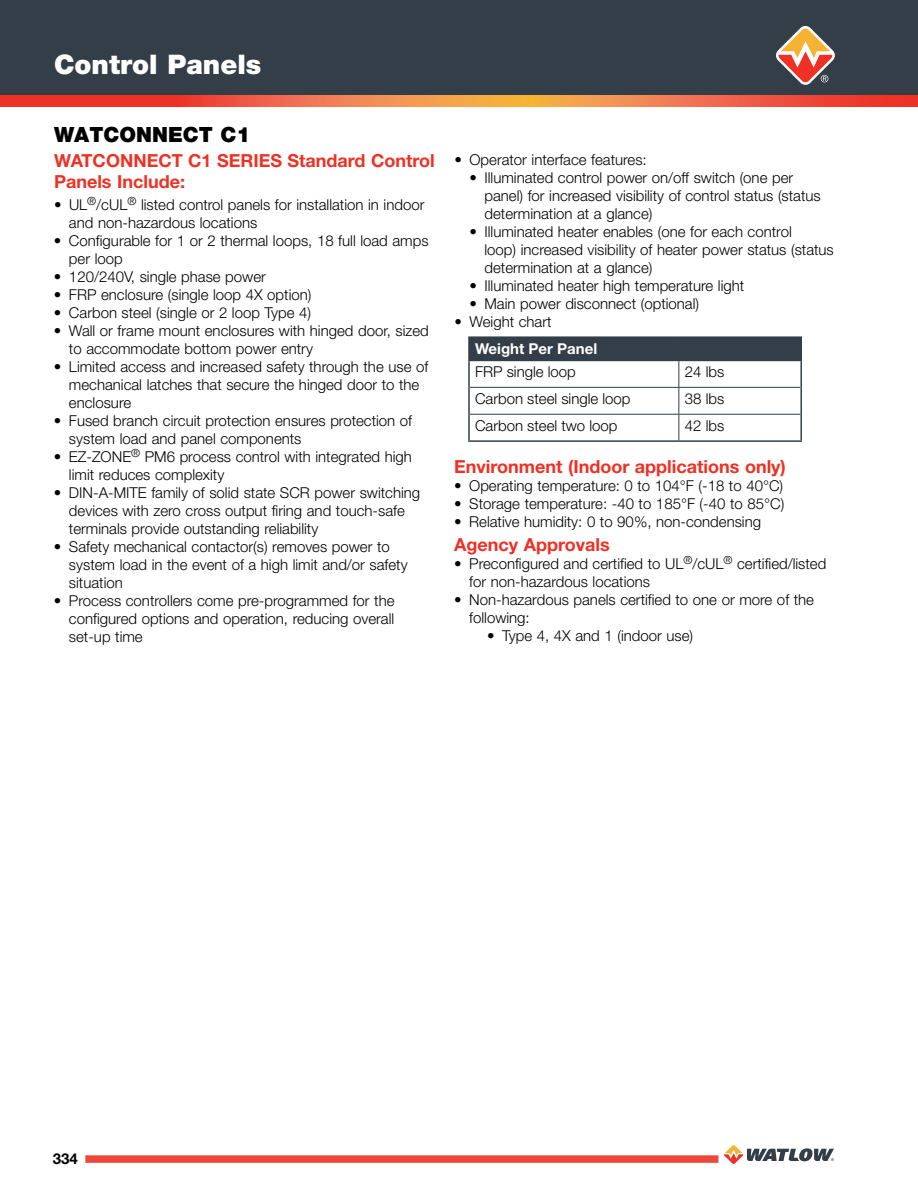
<style>
.page{position:relative;width:918px;height:1188px;background:#fff}
.page>*{position:absolute;margin:0;border:0;box-sizing:border-box;transform-origin:0 0}
.t1{font:900 27px "Helvetica Neue LT Std";color:#fff}
.t2{font:900 21px "Helvetica Neue LT Std";color:#000}
.t3{font:700 18px/21px "Helvetica Neue LT Std";color:#ee3124}
.t4{font:300 15px/18px "Helvetica Neue LT Std";color:#000}
.t5{font:700 15px "Helvetica Neue LT Std";color:#fff}
.t6{font:700 15px "Helvetica Neue LT Std";color:#000}
</style>
<div class="page">
<div style="left:85px;top:1155px;width:633px;height:8px;background:#f0463a"></div>
<svg style="left:724px;top:1145px;width:110px;height:19px"></svg>
<div style="left:0;top:0;width:918px;height:96px;background:#333e48"></div>
<svg style="left:0;top:96px;width:918px;height:11px;background:#f1673e"></svg>
<svg style="left:776px;top:26px;width:59px;height:59px"></svg>
<div style="left:469px;top:337px;width:332px;height:23px;background:#333e48"></div>
<hr style="left:468px;top:336px;width:211px;height:2px;background:#333e48">
<hr style="left:468px;top:338px;width:2px;height:22px;background:#333e48">
<hr style="left:679px;top:336px;width:123px;height:2px;background:#333e48">
<hr style="left:800px;top:338px;width:2px;height:22px;background:#333e48">
<hr style="left:468px;top:360px;width:211px;height:1px;background:#333e48">
<hr style="left:468px;top:361px;width:2px;height:26px;background:#333e48">
<hr style="left:679px;top:360px;width:123px;height:1px;background:#333e48">
<hr style="left:800px;top:361px;width:2px;height:26px;background:#333e48">
<hr style="left:468px;top:387px;width:2px;height:27px;background:#333e48">
<hr style="left:800px;top:387px;width:2px;height:27px;background:#333e48">
<hr style="left:468px;top:414px;width:2px;height:26px;background:#333e48">
<hr style="left:800px;top:414px;width:2px;height:26px;background:#333e48">
<hr style="left:468px;top:440px;width:211px;height:2px;background:#333e48">
<hr style="left:679px;top:440px;width:123px;height:2px;background:#333e48">
<hr style="left:470px;top:387px;width:209px;height:1px;background:#333e48">
<hr style="left:679px;top:387px;width:121px;height:1px;background:#333e48">
<hr style="left:470px;top:414px;width:209px;height:1px;background:#333e48">
<hr style="left:679px;top:414px;width:121px;height:1px;background:#333e48">
<svg style="left:678px;top:361px;width:1px;height:79px"></svg>
<h1 class="t1" style="left:54px;top:48px;width:209px">Control Panels</h1>
<h2 class="t2" style="left:54px;top:122px;width:198px">WATCONNECT C1</h2>
<p class="t3" style="left:54px;top:150px;width:382px">WATCONNECT C1 SERIES Standard Control<br>Panels Include:</p>
<p class="t4" style="left:69px;top:195px;width:357px;text-indent:-15px">• UL<sup>®</sup>/cUL<sup>®</sup> listed control panels for installation in indoor and non-hazardous locations</p>
<p class="t4" style="left:69px;top:231px;width:361px;text-indent:-15px">• Configurable for 1 or 2 thermal loops, 18 full load amps per loop</p>
<p class="t4" style="left:54px;top:267px;width:213px">• 120/240V, single phase power</p>
<p class="t4" style="left:54px;top:285px;width:259px">• FRP enclosure (single loop 4X option)</p>
<p class="t4" style="left:54px;top:303px;width:259px">• Carbon steel (single or 2 loop Type 4)</p>
<p class="t4" style="left:69px;top:321px;width:361px;text-indent:-15px">• Wall or frame mount enclosures with hinged door, sized to accommodate bottom power entry</p>
<p class="t4" style="left:69px;top:357px;width:361px;text-indent:-15px">• Limited access and increased safety through the use of mechanical latches that secure the hinged door to the enclosure</p>
<p class="t4" style="left:69px;top:411px;width:345px;text-indent:-15px">• Fused branch circuit protection ensures protection of system load and panel components</p>
<p class="t4" style="left:69px;top:447px;width:345px;text-indent:-15px">• EZ-ZONE<sup>®</sup> PM6 process control with integrated high limit reduces complexity</p>
<p class="t4" style="left:69px;top:483px;width:353px;text-indent:-15px">• DIN-A-MITE family of solid state SCR power switching devices with zero cross output firing and touch-safe terminals provide outstanding reliability</p>
<p class="t4" style="left:69px;top:537px;width:340px;text-indent:-15px">• Safety mechanical contactor(s) removes power to system load in the event of a high limit and/or safety situation</p>
<p class="t4" style="left:69px;top:591px;width:327px;text-align:justify;text-indent:-15px">• Process controllers come pre-programmed for the configured options and operation, reducing overall set-up time</p>
<p class="t4" style="left:454px;top:151px;width:194px">• Operator interface features:</p>
<p class="t4" style="left:484px;top:169px;width:338px;text-indent:-15px">• Illuminated control power on/off switch (one per panel) for increased visibility of control status (status determination at a glance)</p>
<p class="t4" style="left:484px;top:223px;width:351px;text-indent:-15px">• Illuminated heater enables (one for each control<br>loop) increased visibility of heater power status (status determination at a glance)</p>
<p class="t4" style="left:469px;top:277px;width:276px">• Illuminated heater high temperature light</p>
<p class="t4" style="left:469px;top:295px;width:231px">• Main power disconnect (optional)</p>
<p class="t4" style="left:454px;top:313px;width:99px">• Weight chart</p>
<p class="t5" style="left:475px;top:339px;width:124px">Weight Per Panel</p>
<p class="t4" style="left:475px;top:363px;width:102px">FRP single loop</p>
<p class="t4" style="left:685px;top:363px;width:41px">24 lbs</p>
<p class="t4" style="left:475px;top:389px;width:157px">Carbon steel single loop</p>
<p class="t4" style="left:685px;top:389px;width:41px">38 lbs</p>
<p class="t4" style="left:475px;top:416px;width:144px">Carbon steel two loop</p>
<p class="t4" style="left:685px;top:416px;width:41px">42 lbs</p>
<p class="t3" style="left:454px;top:455px;width:333px">Environment (Indoor applications only)</p>
<p class="t4" style="left:454px;top:476px;width:330px">• Operating temperature: 0 to 104°F (-18 to 40°C)</p>
<p class="t4" style="left:454px;top:494px;width:332px">• Storage temperature: -40 to 185°F (-40 to 85°C)</p>
<p class="t4" style="left:454px;top:512px;width:308px">• Relative humidity: 0 to 90%, non-condensing</p>
<p class="t3" style="left:454px;top:533px;width:157px">Agency Approvals</p>
<p class="t4" style="left:469px;top:554px;width:359px;text-indent:-15px">• Preconfigured and certified to UL<sup>®</sup>/cUL<sup>®</sup> certified/listed for non-hazardous locations</p>
<p class="t4" style="left:469px;top:590px;width:346px;text-indent:-15px">• Non-hazardous panels certified to one or more of the following:</p>
<p class="t4" style="left:487px;top:626px;width:207px">• Type 4, 4X and 1 (indoor use)</p>
<p class="t6" style="left:53px;top:1149px;width:27px">334</p>
</div>
